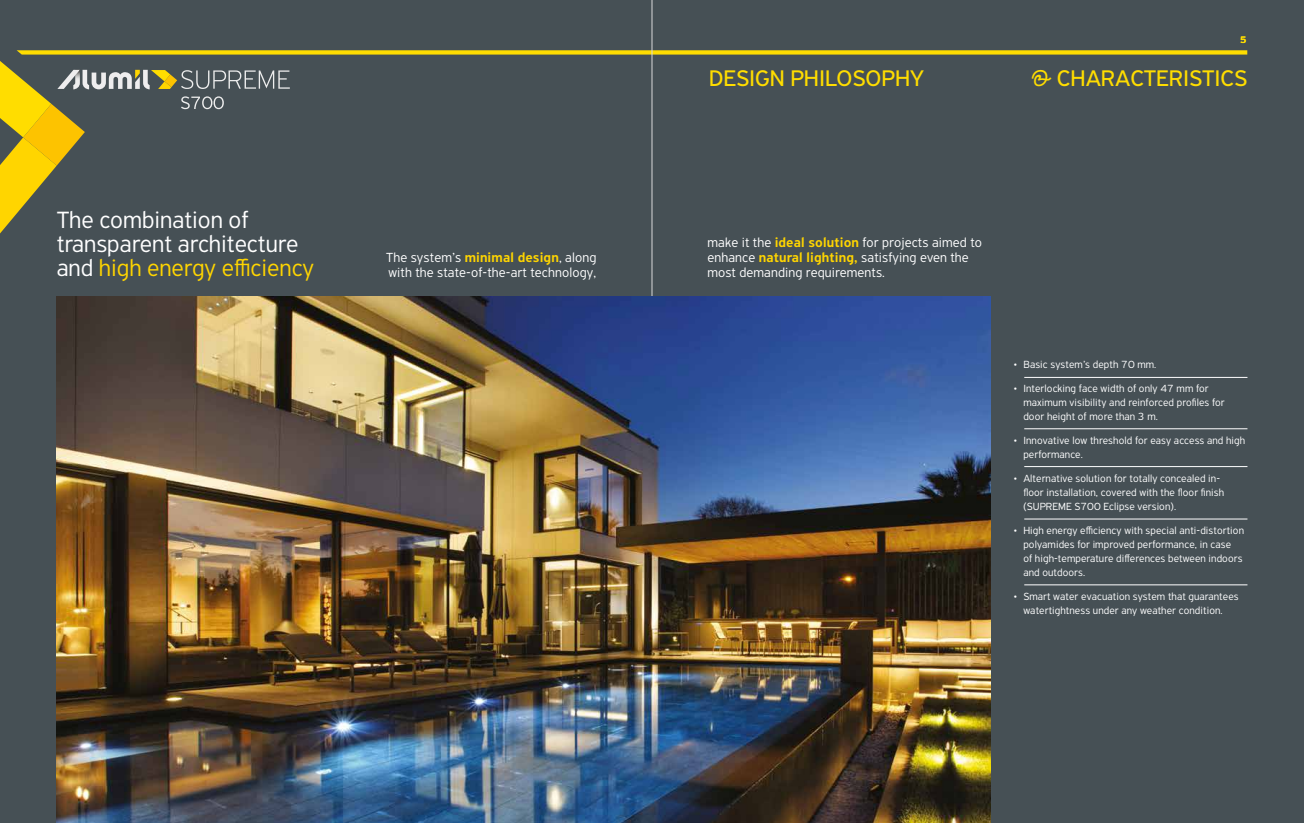
<style>
.page{position:relative;width:1304px;height:823px;background:#fff}
.page>*{position:absolute;margin:0;border:0;box-sizing:border-box;transform-origin:0 0}
.t1{font:300 25px/24px "PF Highway Sans Pro";color:#fff}
.t2{font:24px "PF Highway Sans Pro";color:#fd0}
.t3{font:300 14px/15px "PF Highway Sans Pro";letter-spacing:.01em;color:#fff}
.t4{font:300 11px/14px "PF Highway Sans Pro";letter-spacing:.01em;color:#fff}
.t5{font:500 10px "PF Highway Sans Pro";color:#fd0}
.s1{color:#ffd500}
.s2{font-weight:500;color:#ffd500}
.s3{font-style:italic}
</style>
<div class="page">
<div style="left:0;top:0;width:1304px;height:822px;background:#465055"></div>
<svg style="left:17px;top:50px;width:1230px;height:5px;background:#e4c80c"></svg>
<hr style="left:1024px;top:377px;width:223px;height:1px;background:#fff">
<hr style="left:1024px;top:428px;width:223px;height:1px;background:#fff">
<hr style="left:1024px;top:466px;width:223px;height:1px;background:#fff">
<hr style="left:1024px;top:518px;width:223px;height:1px;background:#fff">
<hr style="left:1024px;top:584px;width:223px;height:1px;background:#fff">
<svg style="left:0;top:61px;width:290px;height:172px;background:#64664d"></svg>
<hr style="left:652px;top:0;width:1px;height:822px;background:#dadada">
<img style="left:57px;top:296px;width:934px;height:526px">
<h1 class="t1" style="left:57px;top:207px;width:259px">The combination of transparent architecture and <span class="s1">high energy efficiency</span></h1>
<p class="t3" style="left:386px;top:250px;width:212px">The system’s <span class="s2">minimal design</span>, along with the state-of-the-art technology,</p>
<p class="t5" style="left:1240px;top:34px;width:8px">5</p>
<h2 class="t2" style="left:709px;top:64px;width:217px">DESIGN PHILOSOPHY</h2>
<h2 class="t2" style="left:1030px;top:64px;width:219px"><span class="s3">&amp;</span> CHARACTERISTICS</h2>
<p class="t3" style="left:708px;top:235px;width:276px">make it the <span class="s2">ideal solution</span> for projects aimed to enhance <span class="s2">natural lighting,</span> satisfying even the most demanding requirements.</p>
<p class="t4" style="left:1013px;top:357px;width:144px">• Basic system’s depth 70 mm.</p>
<p class="t4" style="left:1023px;top:381px;width:203px;text-indent:-10px">• Interlocking face width of only 47 mm for maximum visibility and reinforced profiles for door height of more than 3 m.</p>
<p class="t4" style="left:1023px;top:433px;width:223px;text-indent:-10px">• Innovative low threshold for easy access and high performance.</p>
<p class="t4" style="left:1023px;top:471px;width:202px;text-indent:-10px">• Alternative solution for totally concealed in&shy;floor installation, covered with the floor finish (SUPREME S700 Eclipse version).</p>
<p class="t4" style="left:1023px;top:523px;width:222px;text-indent:-10px">• High energy efficiency with special anti-distortion polyamides for improved performance, in case<br>of high-temperature differences between indoors and outdoors.</p>
<p class="t4" style="left:1013px;top:589px;width:227px;text-align:center">• Smart water evacuation system that guarantees watertightness under any weather condition.</p>
</div>
